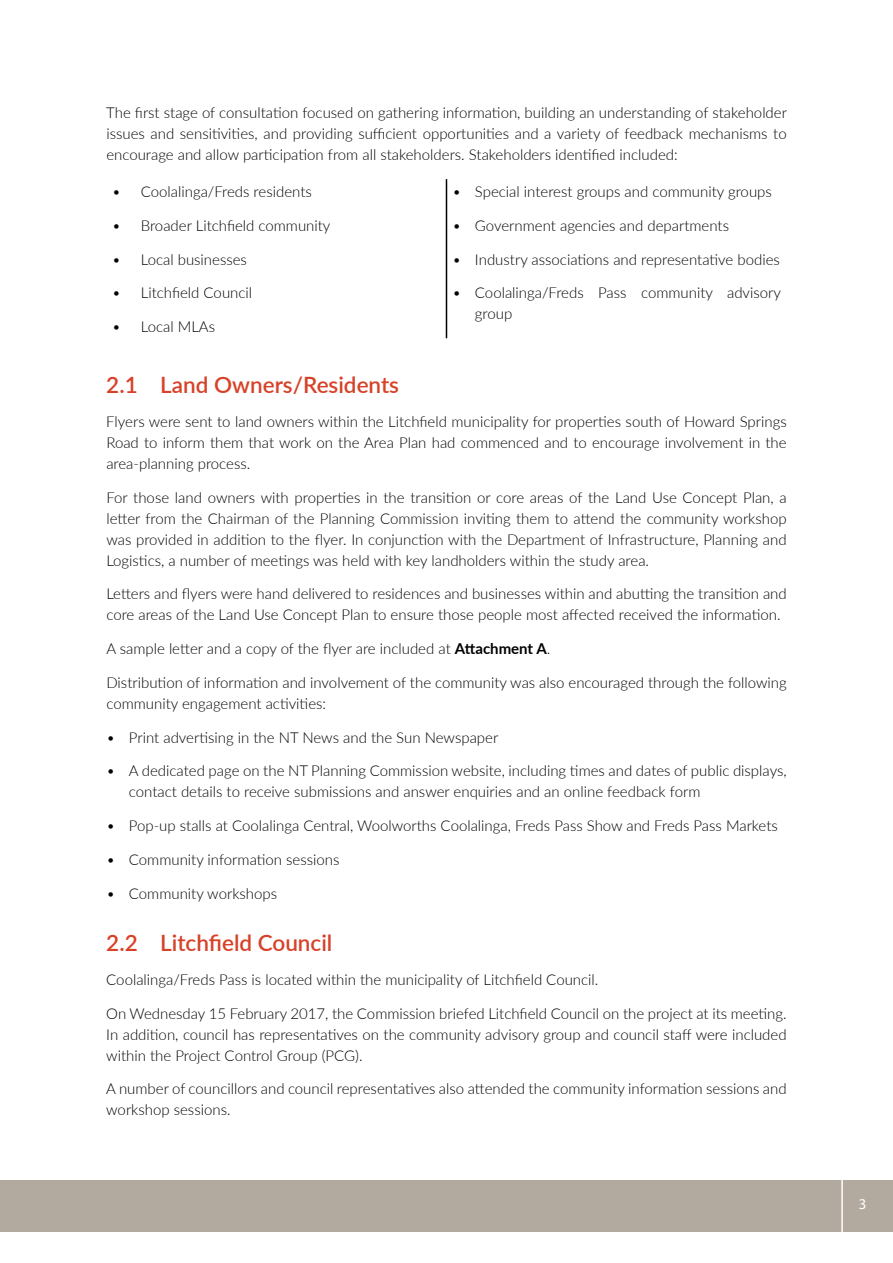
<style>
.page{position:relative;width:893px;height:1263px;background:#fff}
.page>*{position:absolute;margin:0;border:0;box-sizing:border-box;transform-origin:0 0}
.t1{font:600 22.5px "Lato";color:#d74127}
.t2{font:300 15px/21px "Lato";color:#000}
.t3{font:15px "Myriad Pro";color:#fff}
.s1{font-weight:700}
</style>
<div class="page">
<hr style="left:446px;top:179px;width:1px;height:159px;background:#000">
<div style="left:0;top:1180px;width:893px;height:51px;background:#b2aa9f"></div>
<hr style="left:841px;top:1176px;width:2px;height:61px;background:#fff">
<p class="t2" style="left:106px;top:102px;width:682px;text-align:justify">The first stage of consultation focused on gathering information, building an understanding of stakeholder issues and sensitivities, and providing sufficient opportunities and a variety of feedback mechanisms to encourage and allow participation from all stakeholders. Stakeholders identified included:</p>
<p class="t2" style="left:112px;top:181px;width:201px">• Coolalinga/Freds residents</p>
<p class="t2" style="left:112px;top:215px;width:220px">• Broader Litchfield community</p>
<p class="t2" style="left:112px;top:248px;width:136px">• Local businesses</p>
<p class="t2" style="left:112px;top:282px;width:141px">• Litchfield Council</p>
<p class="t2" style="left:112px;top:316px;width:104px">• Local MLAs</p>
<p class="t2" style="left:452px;top:181px;width:321px">• Special interest groups and community groups</p>
<p class="t2" style="left:452px;top:214px;width:278px">• Government agencies and departments</p>
<p class="t2" style="left:452px;top:248px;width:329px">• Industry associations and representative bodies</p>
<p class="t2" style="left:475px;top:282px;width:308px;text-indent:-22px">• Coolalinga/Freds Pass community advisory group</p>
<h1 class="t1" style="left:106px;top:368px;width:294px">2.1 Land Owners/Residents</h1>
<p class="t2" style="left:106px;top:410px;width:682px;text-align:justify">Flyers were sent to land owners within the Litchfield municipality for properties south of Howard Springs Road to inform them that work on the Area Plan had commenced and to encourage involvement in the area-planning process.</p>
<p class="t2" style="left:106px;top:486px;width:682px;text-align:justify">For those land owners with properties in the transition or core areas of the Land Use Concept Plan, a letter from the Chairman of the Planning Commission inviting them to attend the community workshop was provided in addition to the flyer. In conjunction with the Department of Infrastructure, Planning and Logistics, a number of meetings was held with key landholders within the study area.</p>
<p class="t2" style="left:106px;top:583px;width:682px">Letters and flyers were hand delivered to residences and businesses within and abutting the transition and core areas of the Land Use Concept Plan to ensure those people most affected received the information.</p>
<p class="t2" style="left:106px;top:638px;width:445px">A sample letter and a copy of the flyer are included at <span class="s1">Attachment A</span>.</p>
<p class="t2" style="left:106px;top:671px;width:682px">Distribution of information and involvement of the community was also encouraged through the following community engagement activities:</p>
<p class="t2" style="left:106px;top:726px;width:393px">• Print advertising in the NT News and the Sun Newspaper</p>
<p class="t2" style="left:129px;top:760px;width:659px;text-indent:-22px">• A dedicated page on the NT Planning Commission website, including times and dates of public displays, contact details to receive submissions and answer enquiries and an online feedback form</p>
<p class="t2" style="left:106px;top:815px;width:673px">• Pop-up stalls at Coolalinga Central, Woolworths Coolalinga, Freds Pass Show and Freds Pass Markets</p>
<p class="t2" style="left:106px;top:848px;width:235px">• Community information sessions</p>
<p class="t2" style="left:106px;top:882px;width:172px">• Community workshops</p>
<h1 class="t1" style="left:106px;top:927px;width:228px">2.2 Litchfield Council</h1>
<p class="t2" style="left:106px;top:968px;width:494px">Coolalinga/Freds Pass is located within the municipality of Litchfield Council.</p>
<p class="t2" style="left:106px;top:1002px;width:682px;text-align:justify">On Wednesday 15 February 2017, the Commission briefed Litchfield Council on the project at its meeting.<br>In addition, council has representatives on the community advisory group and council staff were included within the Project Control Group (PCG).</p>
<p class="t2" style="left:106px;top:1078px;width:682px">A number of councillors and council representatives also attended the community information sessions and workshop sessions.</p>
<p class="t3" style="left:859px;top:1195px;width:9px">3</p>
</div>
